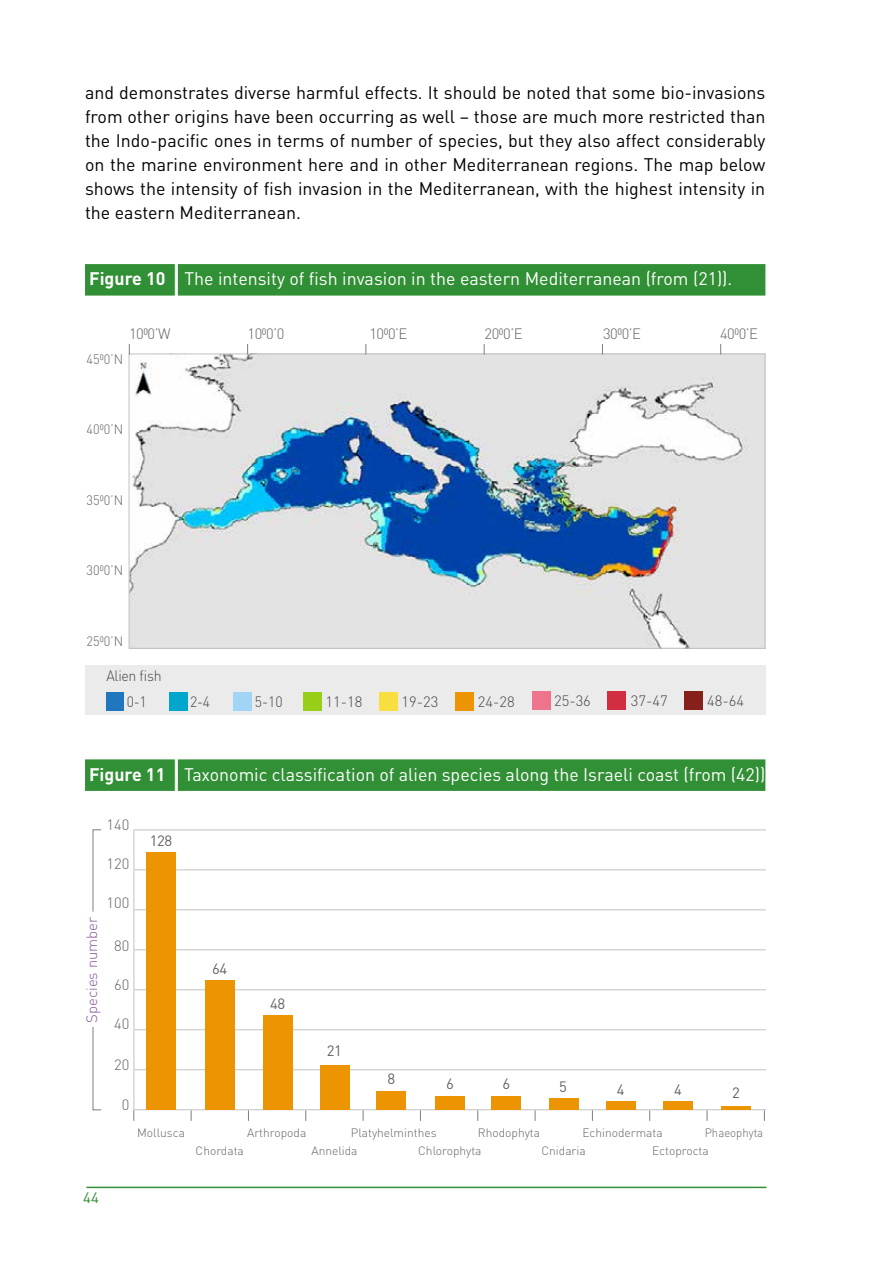
<style>
.page{position:relative;width:893px;height:1263px;background:#fff}
.page>*{position:absolute;margin:0;border:0;box-sizing:border-box;transform-origin:0 0}
.t1{font:42px "DINOT";color:#fff}
.t2{font:18px/24px "DINOT";color:#000;text-align:justify}
.t3{font:18px "DINOT";color:#fff}
.t4{font:700 18px "DINOT";color:#fff}
.t5{font:15px "DINOT";color:#318f35}
.t6{font:300 14.85px "DINOT";letter-spacing:-.03em;color:#636363}
.t7{font:300 14.85px "DINOT";color:#464646}
.t8{font:300 14.85px/26.1px "DINOT";color:#464646;text-align:center;scale:.95 1}
.t9{font:14.85px "DINOT";color:#636363}
.t10{font:300 14.85px "DINOT";color:#89559b}
.t11{font:300 13.5px "DINOT";color:#636363;scale:.95 1}
.t12{font:300 12px/18.1px "DINOT";color:#636363}
.t13{font:300 12px "DINOT";color:#636363;scale:.95 1}
</style>
<div class="page">
<hr style="left:86px;top:1187px;width:680px;height:1px;background:#318f35">
<div style="left:85px;top:264px;width:680px;height:32px;background:#318f35"></div>
<div style="left:85px;top:759px;width:680px;height:32px;background:#318f35"></div>
<img style="left:131px;top:356px;width:632px;height:291px">
<div style="left:85px;top:665px;width:680px;height:49px;background:#ebebeb"></div>
<div style="left:106px;top:692px;width:18px;height:19px;background:#2077bd"></div>
<div style="left:233px;top:693px;width:18px;height:18px;background:#a0d5f5"></div>
<div style="left:169px;top:693px;width:18px;height:18px;background:#00a6cb"></div>
<div style="left:303px;top:693px;width:18px;height:18px;background:#97ce18"></div>
<div style="left:380px;top:692px;width:18px;height:18px;background:#f9de3f"></div>
<div style="left:456px;top:692px;width:18px;height:18px;background:#ed9403"></div>
<div style="left:532px;top:692px;width:18px;height:18px;background:#ee738c"></div>
<div style="left:608px;top:692px;width:18px;height:18px;background:#d12e41"></div>
<div style="left:684px;top:692px;width:18px;height:18px;background:#86201a"></div>
<hr style="left:134px;top:829px;width:631px;height:1px;background:#c2c2c2">
<hr style="left:134px;top:869px;width:631px;height:1px;background:#c2c2c2">
<hr style="left:134px;top:909px;width:631px;height:1px;background:#c2c2c2">
<hr style="left:134px;top:949px;width:631px;height:1px;background:#c2c2c2">
<hr style="left:134px;top:989px;width:631px;height:1px;background:#c2c2c2">
<hr style="left:134px;top:830px;width:1px;height:40px;background:#c2c2c2">
<hr style="left:134px;top:870px;width:1px;height:40px;background:#c2c2c2">
<hr style="left:134px;top:910px;width:1px;height:40px;background:#c2c2c2">
<hr style="left:134px;top:950px;width:1px;height:40px;background:#c2c2c2">
<hr style="left:134px;top:990px;width:1px;height:40px;background:#c2c2c2">
<hr style="left:134px;top:1029px;width:631px;height:1px;background:#c2c2c2">
<hr style="left:134px;top:1069px;width:631px;height:1px;background:#c2c2c2">
<hr style="left:134px;top:1109px;width:631px;height:1px;background:#c2c2c2">
<hr style="left:134px;top:1030px;width:1px;height:40px;background:#c2c2c2">
<hr style="left:134px;top:1070px;width:1px;height:39px;background:#c2c2c2">
<div style="left:146px;top:852px;width:30px;height:258px;background:#ed9403"></div>
<div style="left:263px;top:1015px;width:29px;height:95px;background:#ed9403"></div>
<div style="left:205px;top:980px;width:30px;height:130px;background:#ed9403"></div>
<div style="left:320px;top:1065px;width:29px;height:45px;background:#ed9403"></div>
<div style="left:377px;top:1091px;width:29px;height:19px;background:#ed9403"></div>
<div style="left:549px;top:1098px;width:29px;height:12px;background:#ed9403"></div>
<div style="left:435px;top:1096px;width:30px;height:14px;background:#ed9403"></div>
<div style="left:606px;top:1101px;width:29px;height:9px;background:#ed9403"></div>
<div style="left:491px;top:1096px;width:30px;height:14px;background:#ed9403"></div>
<div style="left:663px;top:1101px;width:30px;height:9px;background:#ed9403"></div>
<hr style="left:721px;top:1106px;width:30px;height:4px;background:#ed9403">
<svg style="left:92px;top:829px;width:9px;height:83px"></svg>
<svg style="left:92px;top:1027px;width:10px;height:83px"></svg>
<p class="t2" style="left:85px;top:80px;width:682px">and demonstrates diverse harmful effects. It should be noted that some bio-invasions from other origins have been occurring as well – those are much more restricted than the Indo-pacific ones in terms of number of species, but they also affect considerably on the marine environment here and in other Mediterranean regions. The map below shows the intensity of fish invasion in the Mediterranean, with the highest intensity in the eastern Mediterranean.</p>
<p class="t4" style="left:89px;top:267px;width:78px">Figure 10</p>
<h1 class="t1" style="left:170px;top:251px;width:15px">|</h1>
<p class="t3" style="left:184px;top:268px;width:550px">The intensity of fish invasion in the eastern Mediterranean (from (21)).</p>
<p class="t11" style="left:87px;top:351px;width:40px">4500’N</p>
<p class="t6" style="left:129px;top:325px;width:43px">1000’W</p>
<p class="t6" style="left:248px;top:325px;width:38px">1000’0</p>
<p class="t6" style="left:369px;top:325px;width:40px">1000’E</p>
<p class="t6" style="left:485px;top:325px;width:40px">2000’E</p>
<p class="t6" style="left:603px;top:325px;width:40px">3000’E</p>
<p class="t6" style="left:720px;top:325px;width:40px">4000’E</p>
<p class="t11" style="left:87px;top:421px;width:40px">4000’N</p>
<p class="t11" style="left:87px;top:492px;width:40px">3500’N</p>
<p class="t11" style="left:87px;top:562px;width:40px">3000’N</p>
<p class="t11" style="left:87px;top:633px;width:40px">2500’N</p>
<p class="t8" style="left:106px;top:662px;width:60px">Alien fish<br>0-1</p>
<p class="t8" style="left:190px;top:689px;width:22px">2-4</p>
<p class="t8" style="left:255px;top:689px;width:31px">5-10</p>
<p class="t7" style="left:326px;top:693px;width:38px">11-18</p>
<p class="t7" style="left:402px;top:692px;width:38px">19-23</p>
<p class="t7" style="left:478px;top:692px;width:38px">24-28</p>
<p class="t7" style="left:554px;top:692px;width:38px">25-36</p>
<p class="t7" style="left:631px;top:692px;width:38px">37-47</p>
<p class="t7" style="left:707px;top:692px;width:38px">48-64</p>
<p class="t4" style="left:89px;top:762px;width:78px">Figure 11</p>
<h1 class="t1" style="left:170px;top:747px;width:15px">|</h1>
<p class="t3" style="left:184px;top:763px;width:583px">Taxonomic classification of alien species along the Israeli coast (from (42))</p>
<p class="t6" style="left:106px;top:816px;width:24px">140</p>
<p class="t6" style="left:106px;top:855px;width:24px">120</p>
<p class="t6" style="left:106px;top:894px;width:24px">100</p>
<p class="t6" style="left:114px;top:937px;width:17px">80</p>
<p class="t6" style="left:114px;top:976px;width:17px">60</p>
<p class="t6" style="left:114px;top:1015px;width:17px">40</p>
<p class="t6" style="left:114px;top:1055px;width:17px">20</p>
<p class="t6" style="left:122px;top:1096px;width:9px">0</p>
<p class="t10" style="left:83px;top:1023px;width:107px;rotate:-90deg">Species number</p>
<p class="t9" style="left:150px;top:831px;width:24px">128</p>
<p class="t9" style="left:212px;top:959px;width:17px">64</p>
<p class="t9" style="left:270px;top:994px;width:17px">48</p>
<p class="t9" style="left:327px;top:1041px;width:17px">21</p>
<p class="t9" style="left:388px;top:1069px;width:9px">8</p>
<p class="t9" style="left:446px;top:1074px;width:9px">6</p>
<p class="t9" style="left:559px;top:1077px;width:9px">5</p>
<p class="t9" style="left:617px;top:1080px;width:9px">4</p>
<p class="t9" style="left:502px;top:1074px;width:9px">6</p>
<p class="t9" style="left:674px;top:1080px;width:9px">4</p>
<p class="t9" style="left:732px;top:1084px;width:9px">2</p>
<p class="t12" style="left:137px;top:1123px;width:49px">Mollusca</p>
<p class="t13" style="left:705px;top:1125px;width:63px">Phaeophyta</p>
<p class="t12" style="left:196px;top:1141px;width:50px">Chordata</p>
<p class="t12" style="left:247px;top:1123px;width:61px">Arthropoda</p>
<p class="t12" style="left:418px;top:1123px;width:65px;text-indent:-67px">Platyhelminthes<br>Chlorophyta</p>
<p class="t12" style="left:478px;top:1123px;width:64px">Rhodophyta</p>
<p class="t12" style="left:652px;top:1123px;width:58px;text-indent:-70px">Echinodermata<br>Ectoprocta</p>
<p class="t12" style="left:541px;top:1141px;width:46px">Cnidaria</p>
<p class="t12" style="left:311px;top:1141px;width:48px">Annelida</p>
<p class="t5" style="left:83px;top:1188px;width:17px">44</p>
</div>
